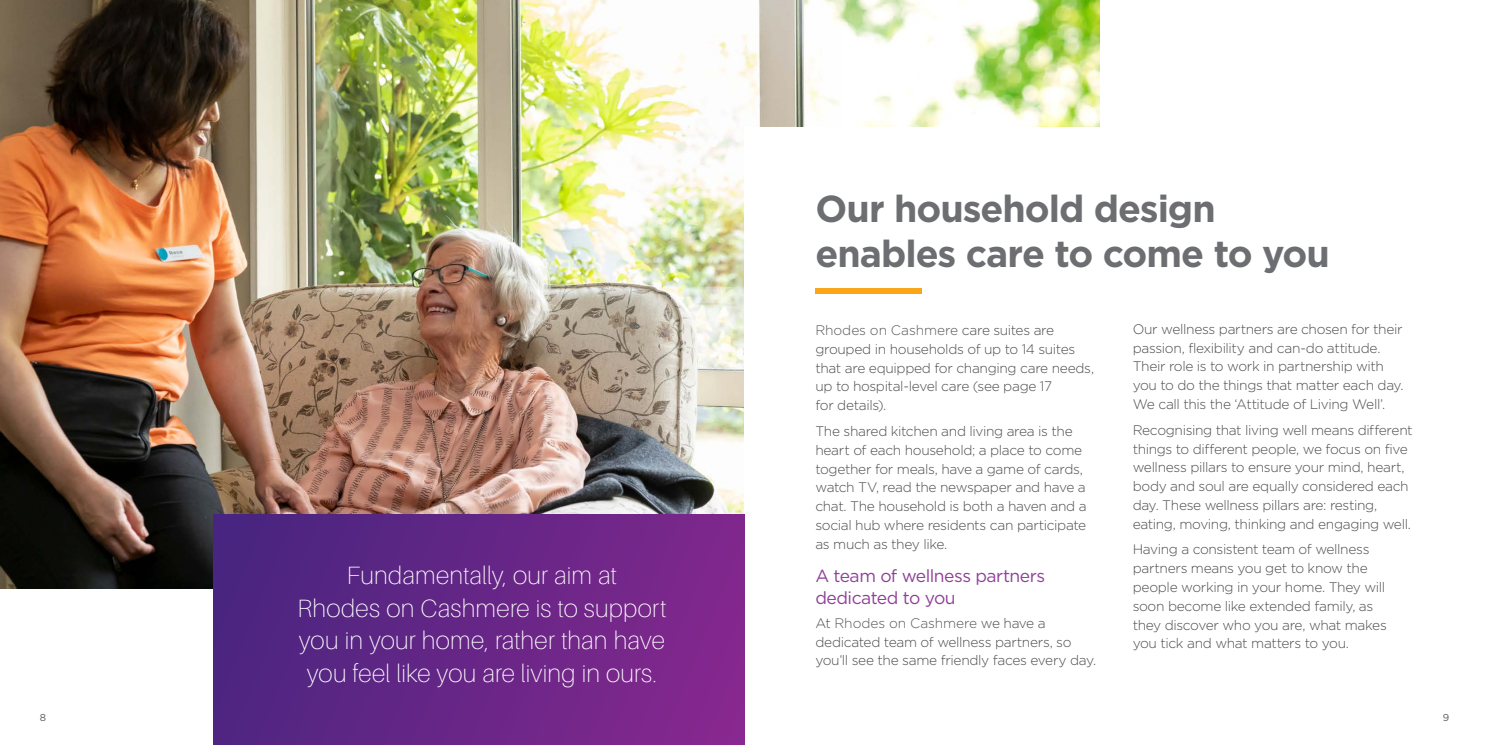
<style>
.page{position:relative;width:1489px;height:745px;background:#fff}
.page>*{position:absolute;margin:0;border:0;box-sizing:border-box;transform-origin:0 0}
.t1{font:700 37.5px/45px "Gotham";letter-spacing:-.03em;color:#6d6e71}
.t2{font:100 25px/32.5px "Aileron";letter-spacing:.005em;color:#fff;text-align:center}
.t3{font:17.5px/22.5px "Gotham";letter-spacing:-.03em;color:#903f98}
.t4{font:300 13.75px/18.8px "Gotham";letter-spacing:-.025em;color:#4d4d4f}
.t5{font:10px "Gotham";color:#58595b}
.s1{color:#58595b}
</style>
<div class="page">
<img style="left:0;top:0;width:1098px;height:588px">
<div style="left:744px;top:128px;width:744px;height:616px;background:#fff"></div>
<div style="left:815px;top:288px;width:106px;height:5px;background:#faa61a"></div>
<div style="left:214px;top:514px;width:530px;height:230px;background:linear-gradient(to right,#4a2580,#84278d)"></div>
<h2 class="t2" style="left:297px;top:559px;width:370px">Fundamentally, our aim at<br>Rhodes on Cashmere is to support you in your home, rather than have you feel like you are living in ours.</h2>
<h1 class="t1" style="left:815px;top:185px;width:516px">Our household design enables care to come to you</h1>
<p class="t4" style="left:815px;top:320px;width:280px"><span class="s1">Rhodes on Cashmere</span> care suites are grouped in households of up to 14 suites that are equipped for changing care needs, up to hospital-level care (see page 17<br>for details).</p>
<p class="t4" style="left:815px;top:421px;width:273px">The shared kitchen and living area is the heart of each household; a place to come together for meals, have a game of cards, watch TV, read the newspaper and have a chat. The household is both a haven and a social hub where residents can participate as much as they like.</p>
<p class="t3" style="left:815px;top:563px;width:231px">A team of wellness partners dedicated to you</p>
<p class="t4" style="left:815px;top:612px;width:282px">At <span class="s1">Rhodes on Cashmere</span> we have a dedicated team of wellness partners, so you’ll see the same friendly faces every day.</p>
<p class="t4" style="left:1132px;top:319px;width:272px">Our wellness partners are chosen for their passion, flexibility and can-do attitude.<br>Their role is to work in partnership with you to do the things that matter each day.<br>We call this the ‘Attitude of Living Well’.</p>
<p class="t4" style="left:1132px;top:420px;width:281px">Recognising that living well means different things to different people, we focus on five wellness pillars to ensure your mind, heart, body and soul are equally considered each day. These wellness pillars are: resting, eating, moving, thinking and engaging well.</p>
<p class="t4" style="left:1132px;top:539px;width:256px">Having a consistent team of wellness partners means you get to know the people working in your home. They will soon become like extended family, as they discover who you are, what makes you tick and what matters to you.</p>
<p class="t5" style="left:40px;top:710px;width:8px">8</p>
<p class="t5" style="left:1442px;top:710px;width:8px">9</p>
</div>
